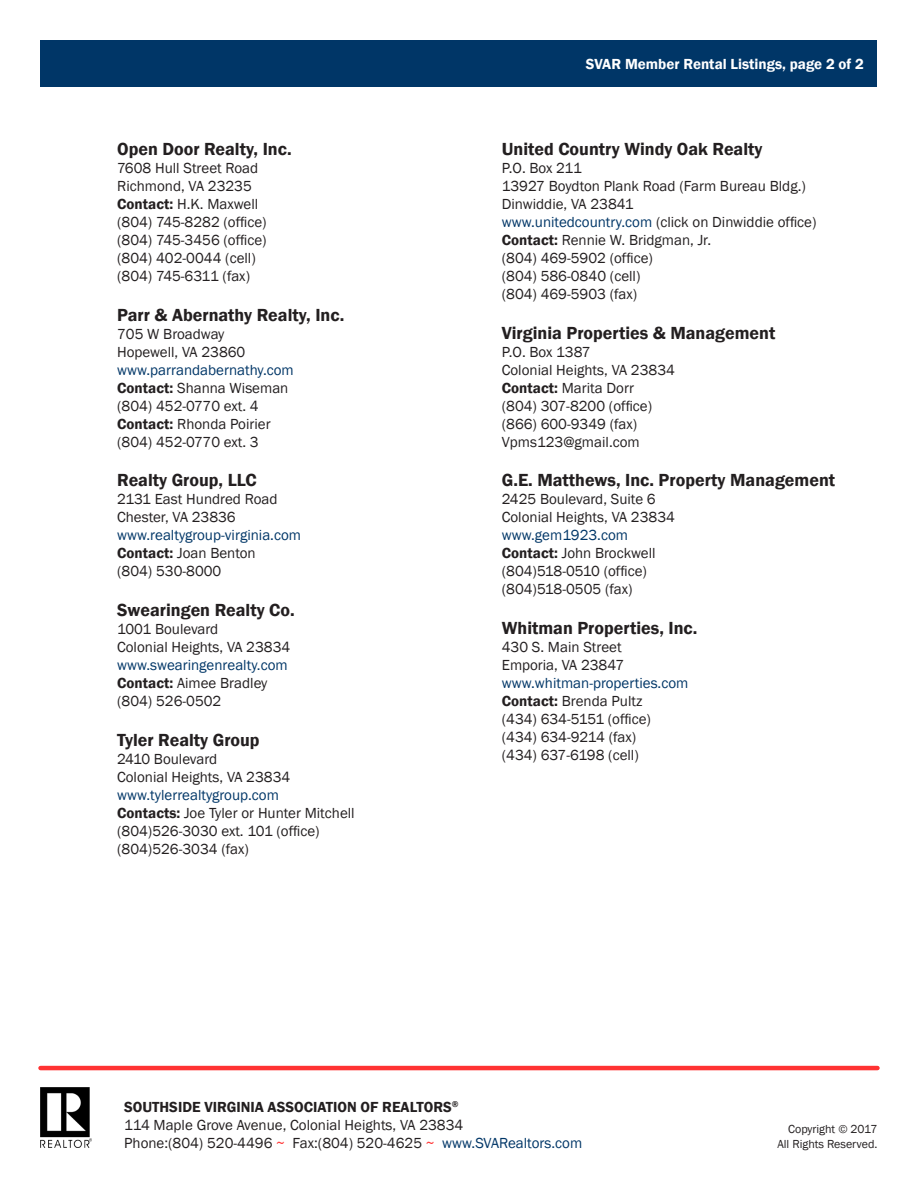
<style>
.page{position:relative;width:918px;height:1188px;background:#fff}
.page>*{position:absolute;margin:0;border:0;box-sizing:border-box;transform-origin:0 0}
.t1{font:600 18px "Franklin Gothic";color:#231f20}
.t2{font:15px/18px "Franklin Gothic";color:#231f20}
.t3{font:15px/18px "Franklin Gothic";color:#003667}
.t4{font:600 15px "Franklin Gothic";color:#fff}
.t5{font:600 15px "Franklin Gothic";color:#231f20}
.t6{font:12px/14.4px "Franklin Gothic";color:#231f20;text-align:right}
.s1{font-weight:600}
.s2{color:#003667}
.s3{font-weight:600;color:#231f20}
.s4{color:#231f20}
.s5{color:#f33}
</style>
<div class="page">
<img style="left:40px;top:1088px;width:52px;height:59px">
<hr style="left:40px;top:1066px;width:838px;height:4px;background:#f33">
<div style="left:40px;top:40px;width:838px;height:47px;background:#003667"></div>
<p class="t1" style="left:117px;top:138px;width:176px">Open Door Realty, Inc.</p>
<p class="t2" style="left:117px;top:159px;width:151px">7608 Hull Street Road<br>Richmond, VA 23235<br><span class="s1">Contact:</span> H.K. Maxwell (804) 745-8282 (office) (804) 745-3456 (office) (804) 402-0044 (cell) (804) 745-6311 (fax)</p>
<p class="t1" style="left:117px;top:304px;width:229px">Parr &amp; Abernathy Realty, Inc.</p>
<p class="t2" style="left:117px;top:325px;width:130px">705 W Broadway<br>Hopewell, VA 23860</p>
<p class="t2" style="left:117px;top:361px;width:178px"><span class="s2">www.parrandabernathy.com<br></span><span class="s1">Contact:</span> Shanna Wiseman (804) 452-0770 ext. 4<br><span class="s1">Contact:</span> Rhonda Poirier (804) 452-0770 ext. 3</p>
<p class="t1" style="left:117px;top:469px;width:141px">Realty Group, LLC</p>
<p class="t2" style="left:117px;top:491px;width:162px">2131 East Hundred Road<br>Chester, VA 23836</p>
<p class="t3" style="left:117px;top:527px;width:185px">www.realtygroup-virginia.com<br><span class="s3">Contact:</span> <span class="s4">Joan Benton<br>(804) 530-8000</span></p>
<p class="t1" style="left:117px;top:599px;width:179px">Swearingen Realty Co.</p>
<p class="t2" style="left:117px;top:620px;width:175px">1001 Boulevard<br>Colonial Heights, VA 23834</p>
<p class="t2" style="left:117px;top:656px;width:172px"><span class="s2">www.swearingenrealty.com<br></span><span class="s1">Contact:</span> Aimee Bradley (804) 526-0502</p>
<p class="t1" style="left:117px;top:728px;width:144px">Tyler Realty Group</p>
<p class="t2" style="left:117px;top:750px;width:175px">2410 Boulevard<br>Colonial Heights, VA 23834</p>
<p class="t2" style="left:117px;top:786px;width:239px"><span class="s2">www.tylerrealtygroup.com<br></span><span class="s1">Contacts:</span> Joe Tyler or Hunter Mitchell (804)526-3030 ext. 101 (office) (804)526-3034 (fax)</p>
<p class="t4" style="left:586px;top:55px;width:280px">SVAR Member Rental Listings, page 2 of 2</p>
<p class="t1" style="left:502px;top:138px;width:262px">United Country Windy Oak Realty</p>
<p class="t2" style="left:502px;top:159px;width:316px">P.O. Box 211<br>13927 Boydton Plank Road (Farm Bureau Bldg.)<br>Dinwiddie, VA 23841<br><span class="s2">www.unitedcountry.com</span> (click on Dinwiddie office)<br><span class="s1">Contact:</span> Rennie W. Bridgman, Jr.<br>(804) 469-5902 (office)<br>(804) 586-0840 (cell)<br>(804) 469-5903 (fax)</p>
<p class="t1" style="left:502px;top:322px;width:275px">Virginia Properties &amp; Management</p>
<p class="t2" style="left:502px;top:343px;width:175px">P.O. Box 1387<br>Colonial Heights, VA 23834<br><span class="s1">Contact:</span> Marita Dorr<br>(804) 307-8200 (office) (866) 600-9349 (fax)<br>Vpms123@gmail.com</p>
<p class="t1" style="left:502px;top:469px;width:335px">G.E. Matthews, Inc. Property Management</p>
<p class="t2" style="left:502px;top:491px;width:175px">2425 Boulevard, Suite 6<br>Colonial Heights, VA 23834</p>
<p class="t2" style="left:502px;top:527px;width:155px"><span class="s2">www.gem1923.com<br></span><span class="s1">Contact:</span> John Brockwell (804)518-0510 (office) (804)518-0505 (fax)</p>
<p class="t1" style="left:502px;top:617px;width:197px">Whitman Properties, Inc.</p>
<p class="t2" style="left:502px;top:638px;width:124px">430 S. Main Street<br>Emporia, VA 23847</p>
<p class="t2" style="left:502px;top:674px;width:188px"><span class="s2">www.whitman-properties.com<br></span><span class="s1">Contact:</span> Brenda Pultz<br>(434) 634-5151 (office) (434) 634-9214 (fax)<br>(434) 637-6198 (cell)</p>
<p class="t2" style="left:124px;top:1098px;width:460px;text-indent:236px"><span class="s1">of REALTORS</span><sup>®<br></sup>114 Maple Grove Avenue, Colonial Heights, VA 23834<br>Phone:(804) 520-4496 <span class="s5">~</span> Fax:(804) 520-4625 <span class="s5">~</span> <span class="s2">www.SVARealtors.com</span></p>
<p class="t5" style="left:124px;top:1097px;width:19px">Southside</p>
<p class="t5" style="left:204px;top:1097px;width:17px">Virginia</p>
<p class="t5" style="left:268px;top:1097px;width:19px">Association</p>
<p class="t6" style="left:777px;top:1122px;width:102px">Copyright © 2017<br>All Rights Reserved.</p>
</div>
